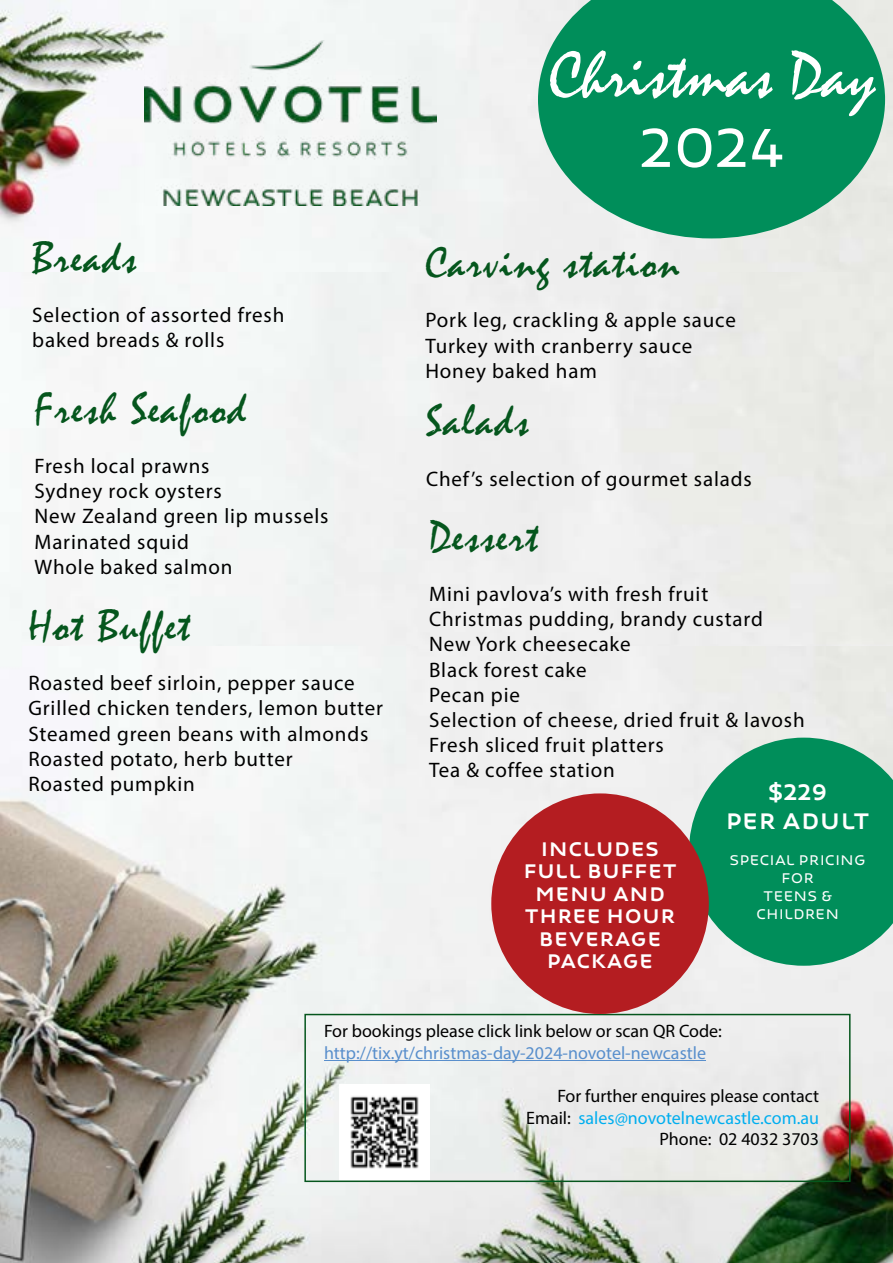
<style>
.page{position:relative;width:893px;height:1263px;background:#fff}
.page>*{position:absolute;margin:0;border:0;box-sizing:border-box;transform-origin:0 0}
.t1{font:67.5px "Mistral";color:#fff}
.t2{font:58.5px "Novotype";color:#fff}
.t3{font:45px "Mistral";letter-spacing:.04em;color:#05561d}
.t4{font:500 24px/28.8px "Novotype";color:#fff;text-align:center}
.t5{font:21px/25.2px "Myriad Pro";letter-spacing:.04em;color:#000}
.t6{font:500 21px/22.5px "Novotype";color:#fff;text-align:center}
.t7{font:18px/21.6px "Myriad Pro";color:#000;text-align:right}
.t8{font:18px "Myriad Pro";color:#598fcc}
.t9{font:15px/18px "Novotype";color:#fff;text-align:center}
.s1{color:#00aeef}
</style>
<div class="page">
<img style="left:0;top:271px;width:893px;height:992px">
<img style="left:0;top:0;width:893px;height:271px">
<svg style="left:538px;top:0;width:347px;height:238px;fill:#008e5a"></svg>
<svg style="left:689px;top:738px;width:204px;height:228px;fill:#008e5a"></svg>
<div style="left:304px;top:1014px;width:546px;height:168px;border:2px solid #05561d"></div>
<hr style="left:324px;top:1060px;width:382px;height:1px;background:#598fcc">
<img style="left:144px;top:40px;width:292px;height:166px">
<div style="left:491px;top:793px;width:218px;height:221px;background:#b41d21;border-radius:50%"></div>
<img style="left:339px;top:1084px;width:90px;height:95px">
<h3 class="t3" style="left:32px;top:230px;width:106px">Breads</h3>
<p class="t5" style="left:32px;top:302px;width:254px">Selection of assorted fresh baked breads &amp; rolls</p>
<h3 class="t3" style="left:34px;top:381px;width:213px">Fresh Seafood</h3>
<p class="t5" style="left:34px;top:453px;width:295px">Fresh local prawns<br>Sydney rock oysters<br>New Zealand green lip mussels<br>Marinated squid<br>Whole baked salmon</p>
<h3 class="t3" style="left:28px;top:598px;width:163px">Hot Buffet</h3>
<p class="t5" style="left:28px;top:670px;width:356px">Roasted beef sirloin, pepper sauce<br>Grilled chicken tenders, lemon butter<br>Steamed green beans with almonds<br>Roasted potato, herb butter<br>Roasted pumpkin</p>
<h1 class="t1" style="left:549px;top:35px;width:328px">Christmas Day</h1>
<h2 class="t2" style="left:640px;top:112px;width:147px">2024</h2>
<h3 class="t3" style="left:425px;top:236px;width:255px">Carving station</h3>
<p class="t5" style="left:425px;top:307px;width:312px">Pork leg, crackling &amp; apple sauce<br>Turkey with cranberry sauce<br>Honey baked ham</p>
<h3 class="t3" style="left:426px;top:394px;width:104px">Salads</h3>
<p class="t5" style="left:426px;top:466px;width:327px">Chef’s selection of gourmet salads</p>
<h3 class="t3" style="left:429px;top:509px;width:111px">Dessert</h3>
<p class="t5" style="left:429px;top:581px;width:377px">Mini pavlova’s with fresh fruit<br>Christmas pudding, brandy custard<br>New York cheesecake<br>Black forest cake<br>Pecan pie<br>Selection of cheese, dried fruit &amp; lavosh<br>Fresh sliced fruit platters<br>Tea &amp; coffee station</p>
<p class="t6" style="left:523px;top:837px;width:155px">INCLUDES<br>FULL BUFFET<br>MENU AND<br>THREE HOUR<br>BEVERAGE<br>PACKAGE</p>
<p class="t4" style="left:725px;top:777px;width:146px">$229<br>PER ADULT</p>
<p class="t9" style="left:730px;top:851px;width:138px">SPECIAL PRICING<br>FOR<br>TEENS &amp;<br>CHILDREN</p>
<p class="t7" style="left:324px;top:1020px;width:399px">For bookings please click link below or scan QR Code:</p>
<p class="t8" style="left:324px;top:1041px;width:383px">http://tix.yt/christmas-day-2024-novotel-newcastle</p>
<p class="t7" style="left:526px;top:1085px;width:294px">For further enquires please contact<br>Email: <span class="s1">sales@novotelnewcastle.com.au<br></span>Phone: 02 4032 3703</p>
</div>
